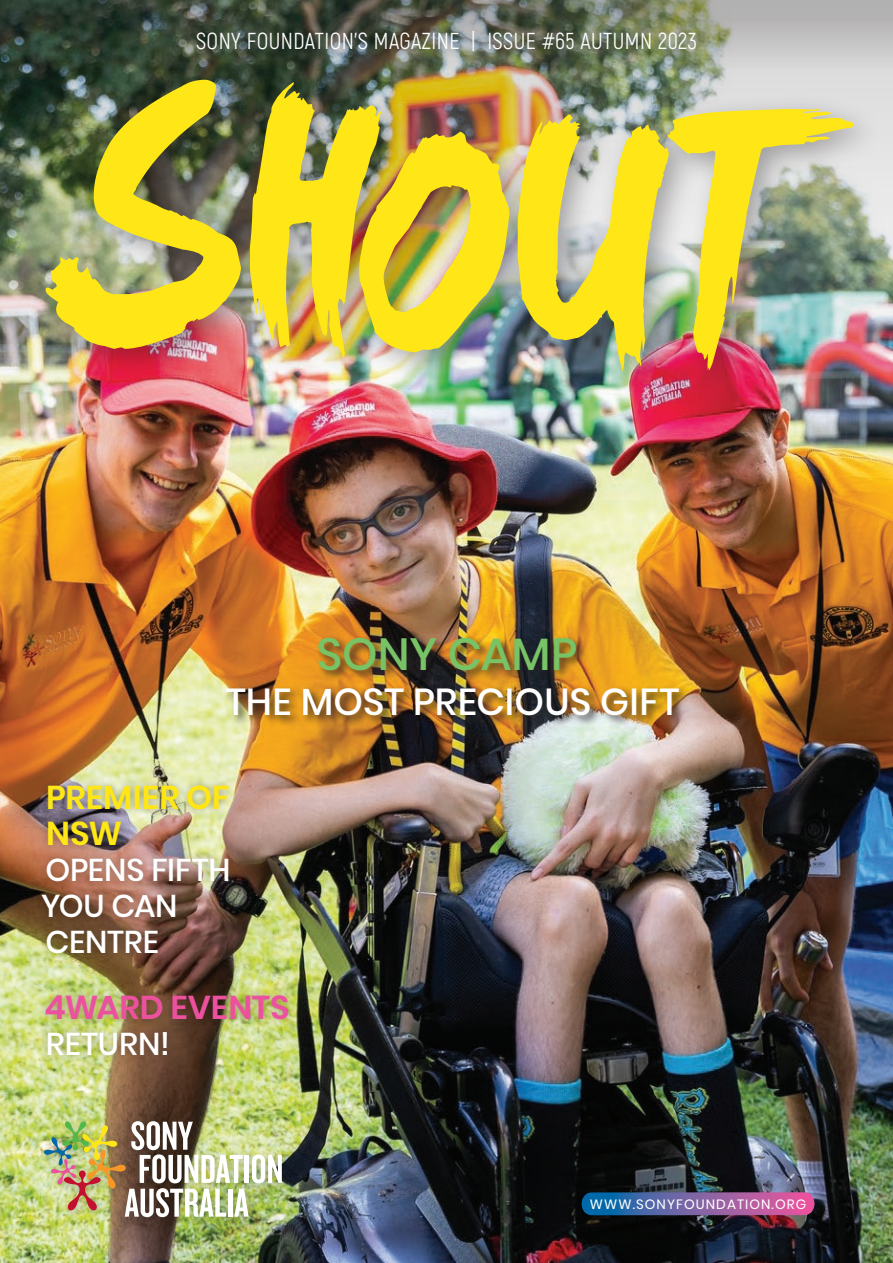
<style>
.page{position:relative;width:893px;height:1263px;background:#fff}
.page>*{position:absolute;margin:0;border:0;box-sizing:border-box;transform-origin:0 0}
.t1{font:500 45px "Poppins";color:#78c366}
.t2{font:500 37.5px "Poppins";letter-spacing:.005em;color:#fff}
.t3{font:600 33px/36px "Poppins";color:#ffe616}
.t4{font:600 33px "Poppins";letter-spacing:-.01em;color:#ec519e}
.t5{font:500 31.5px/36px "Poppins";letter-spacing:-.005em;color:#fff}
.t6{font:22.5px "Akrobat";letter-spacing:.02em;color:#fff}
.t7{font:13.5px "Poppins";letter-spacing:.08em;color:#fff}
</style>
<div class="page">
<img style="left:0;top:410px;width:893px;height:853px">
<img style="left:0;top:72px;width:893px;height:338px">
<img style="left:0;top:0;width:893px;height:72px">
<div style="left:35px;top:777px;width:201px;height:185px;background:#231f20;opacity:.35"></div>
<div style="left:38px;top:988px;width:258px;height:76px;background:#231f20;opacity:.35"></div>
<div style="left:188px;top:23px;width:517px;height:37px;background:#231f20;opacity:.25"></div>
<div style="left:223px;top:635px;width:467px;height:91px;background:#231f20;opacity:.85"></div>
<div style="left:39px;top:1115px;width:255px;height:114px;background:#231f20;opacity:.25"></div>
<img style="left:44px;top:1121px;width:238px;height:96px">
<svg style="left:582px;top:1192px;width:232px;height:23px;background:#7760a1"></svg>
<div style="left:32px;top:65px;width:851px;height:334px;background:#231f20;opacity:.35"></div>
<img style="left:46px;top:80px;width:195px;height:269px">
<img style="left:668px;top:109px;width:186px;height:262px">
<img style="left:250px;top:82px;width:259px;height:276px">
<img style="left:518px;top:114px;width:151px;height:257px">
<p class="t6" style="left:196px;top:28px;width:502px">SONY FOUNDATION'S MAGAZINE | ISSUE #65 AUTUMN 2023</p>
<h1 class="t1" style="left:317px;top:628px;width:262px">SONY CAMP</h1>
<h2 class="t2" style="left:226px;top:680px;width:455px">THE MOST PRECIOUS GIFT</h2>
<h3 class="t3" style="left:46px;top:780px;width:185px">PREMIER OF<br>NSW</h3>
<h3 class="t5" style="left:41px;top:852px;width:191px">OPENS FIFTH<br>YOU CAN<br>CENTRE</h3>
<h3 class="t4" style="left:45px;top:989px;width:247px">4WARD EVENTS</h3>
<h3 class="t5" style="left:46px;top:1026px;width:126px">RETURN!</h3>
<p class="t7" style="left:590px;top:1196px;width:218px">WWW.SONYFOUNDATION.ORG</p>
</div>
